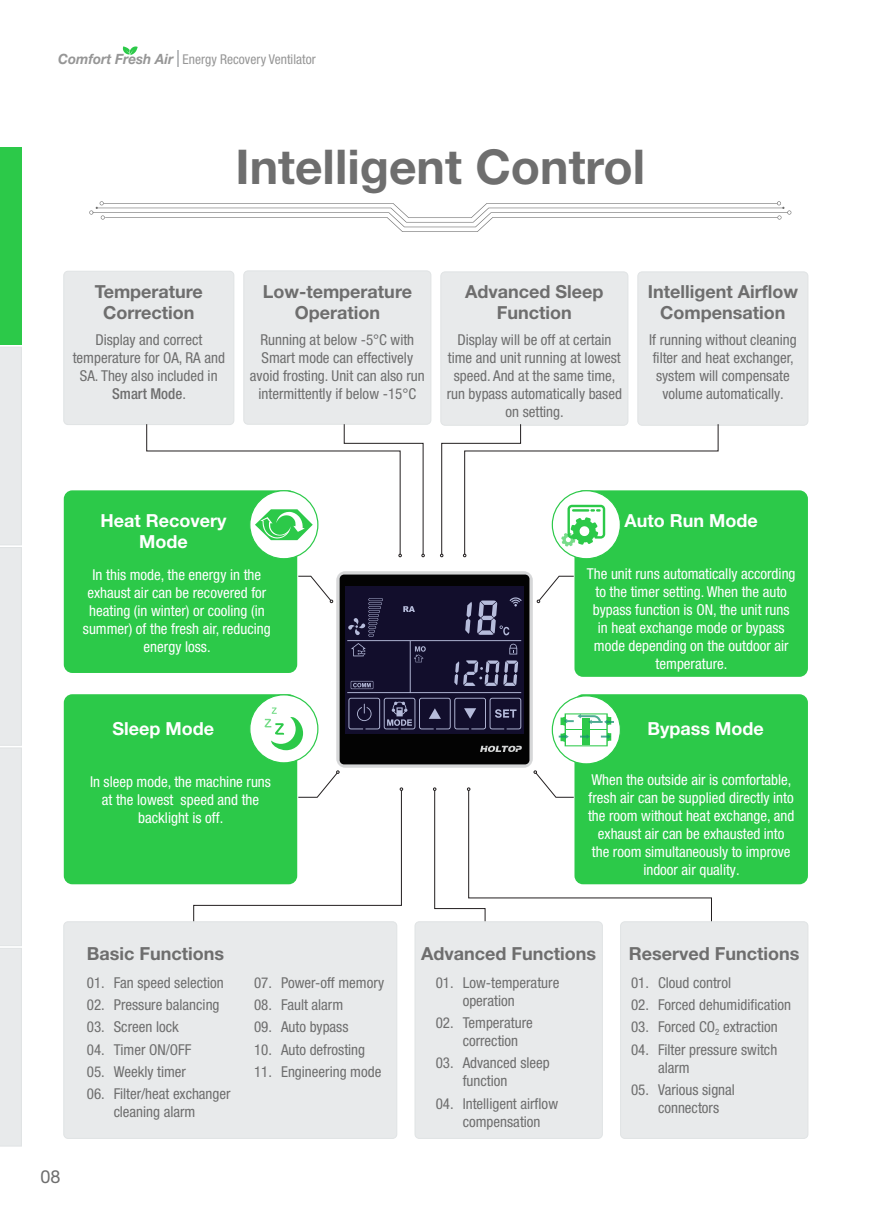
<style>
.page{position:relative;width:893px;height:1212px;background:#fff}
.page>*{position:absolute;margin:0;border:0;box-sizing:border-box;transform-origin:0 0}
.t1{font:700 48px "Helvetica Neue LT Pro";color:#6e6e6e}
.t2{font:700 18px/21px "Helvetica Neue LT Pro";color:#6e6e6e;text-align:center}
.t3{font:700 18px/21px "Helvetica Neue LT Pro";color:#fff;text-align:center}
.t4{font:18px "Helvetica Neue LT Pro";color:#6e6e6e}
.t5{font:condensed 15px/18px "Helvetica Neue LT Pro";color:#6e6e6e}
.t6{font:condensed 15px/18px "Helvetica Neue LT Pro";color:#fff;text-align:center}
.t7{font:condensed 13.5px "Helvetica Neue LT Pro";color:#969696}
.s1{font-weight:700;font-style:italic;font-stretch:normal;font-size:14.1px}
.s2{font-weight:500}
</style>
<div class="page">
<svg style="left:123px;top:46px;width:15px;height:9px"></svg>
<svg style="left:178px;top:51px;width:1px;height:16px"></svg>
<div style="left:0;top:147px;width:21px;height:197px;background:#2cc949"></div>
<div style="left:0;top:347px;width:22px;height:799px;background:#e8eaeb"></div>
<div style="left:336px;top:571px;width:197px;height:197px;background:linear-gradient(to right,#d6d7d8,#d6d7d8);border-radius:9px"></div>
<div style="left:340px;top:574px;width:189px;height:190px;background:#030303;border-radius:4px"></div>
<div style="left:345px;top:587px;width:179px;height:147px;background:#120e2c"></div>
<svg style="left:347px;top:597px;width:175px;height:132px"></svg>
<svg style="left:480px;top:746px;width:42px;height:6px"></svg>
<div style="left:64px;top:490px;width:233px;height:183px;background:#2cc949;border-radius:9px"></div>
<div style="left:415px;top:922px;width:187px;height:216px;background:#e8eaeb;border-radius:4px"></div>
<div style="left:415px;top:921px;width:188px;height:217px;border:1px solid #e0e3e4;border-radius:4px"></div>
<div style="left:621px;top:922px;width:187px;height:216px;background:#e8eaeb;border-radius:4px"></div>
<div style="left:620px;top:921px;width:188px;height:217px;border:1px solid #e0e3e4;border-radius:4px"></div>
<div style="left:574px;top:694px;width:234px;height:190px;background:#2cc949;border-radius:9px"></div>
<div style="left:574px;top:490px;width:234px;height:187px;background:#2cc949;border-radius:9px"></div>
<div style="left:244px;top:271px;width:187px;height:153px;background:#e8eaeb;border-radius:4px"></div>
<div style="left:244px;top:271px;width:187px;height:153px;border:1px solid #e0e3e4;border-radius:4px"></div>
<div style="left:638px;top:272px;width:170px;height:153px;background:#e8eaeb;border-radius:4px"></div>
<div style="left:638px;top:272px;width:170px;height:153px;border:1px solid #e0e3e4;border-radius:4px"></div>
<div style="left:441px;top:272px;width:187px;height:153px;background:#e8eaeb;border-radius:4px"></div>
<div style="left:441px;top:272px;width:187px;height:153px;border:1px solid #e0e3e4;border-radius:4px"></div>
<div style="left:64px;top:271px;width:170px;height:154px;background:#e8eaeb;border-radius:4px"></div>
<div style="left:64px;top:271px;width:170px;height:154px;border:1px solid #e0e3e4;border-radius:4px"></div>
<div style="left:552px;top:696px;width:68px;height:68px;background:#fff;border-radius:50%"></div>
<div style="left:552px;top:695px;width:69px;height:69px;border:1px solid #2cc949;border-radius:50%"></div>
<div style="left:64px;top:694px;width:233px;height:190px;background:#2cc949;border-radius:9px"></div>
<div style="left:250px;top:695px;width:68px;height:68px;background:#fff;border-radius:50%"></div>
<div style="left:249px;top:694px;width:69px;height:69px;border:1px solid #2cc949;border-radius:50%"></div>
<div style="left:64px;top:922px;width:333px;height:216px;background:#e8eaeb;border-radius:4px"></div>
<div style="left:64px;top:921px;width:333px;height:217px;border:1px solid #e0e3e4;border-radius:4px"></div>
<svg style="left:89px;top:201px;width:702px;height:31px"></svg>
<svg style="left:146px;top:424px;width:279px;height:133px"></svg>
<svg style="left:298px;top:576px;width:35px;height:27px"></svg>
<svg style="left:193px;top:770px;width:210px;height:162px"></svg>
<svg style="left:537px;top:576px;width:37px;height:27px"></svg>
<svg style="left:433px;top:770px;width:279px;height:162px"></svg>
<svg style="left:440px;top:424px;width:278px;height:133px"></svg>
<svg style="left:265px;top:707px;width:38px;height:43px"></svg>
<svg style="left:559px;top:713px;width:55px;height:33px"></svg>
<p class="t7" style="left:58px;top:51px;width:259px"><span class="s1">Comfort Fresh Air</span> Energy Recovery Ventilator</p>
<h1 class="t1" style="left:236px;top:136px;width:411px">Intelligent Control</h1>
<h3 class="t2" style="left:95px;top:280px;width:110px">Temperature<br>Correction</h3>
<p class="t5" style="left:73px;top:330px;width:154px;text-align:center">Display and correct temperature for OA, RA and<br>SA. They also included in<br><span class="s2">Smart Mode</span>.</p>
<h3 class="t2" style="left:263px;top:280px;width:151px">Low-temperature<br>Operation</h3>
<p class="t5" style="left:250px;top:330px;width:177px;text-align:center">Running at below -5°C with<br>Smart mode can effectively avoid frosting. Unit can also run intermittently if below -15°C</p>
<h3 class="t2" style="left:465px;top:280px;width:140px">Advanced Sleep<br>Function</h3>
<p class="t5" style="left:447px;top:330px;width:177px;text-align:center">Display will be off at certain time and unit running at lowest speed. And at the same time, run bypass automatically based on setting.</p>
<h3 class="t2" style="left:648px;top:280px;width:152px">Intelligent Airflow<br>Compensation</h3>
<p class="t5" style="left:649px;top:330px;width:149px;text-align:center">If running without cleaning filter and heat exchanger, system will compensate volume automatically.</p>
<h3 class="t3" style="left:100px;top:509px;width:128px">Heat Recovery<br>Mode</h3>
<p class="t6" style="left:83px;top:566px;width:189px">In this mode, the energy in the exhaust air can be recovered for heating (in winter) or cooling (in summer) of the fresh air, reducing energy loss.</p>
<h3 class="t3" style="left:113px;top:718px;width:103px">Sleep Mode</h3>
<p class="t6" style="left:90px;top:772px;width:182px">In sleep mode, the machine runs at the lowest speed and the backlight is off.</p>
<p class="t4" style="left:41px;top:1165px;width:22px">08</p>
<h3 class="t2" style="left:87px;top:942px;width:139px">Basic Functions</h3>
<p class="t5" style="left:87px;top:973px;width:138px">01. Fan speed selection</p>
<p class="t5" style="left:87px;top:996px;width:134px">02. Pressure balancing</p>
<p class="t5" style="left:87px;top:1018px;width:93px">03. Screen lock</p>
<p class="t5" style="left:87px;top:1040px;width:106px">04. Timer ON/OFF</p>
<p class="t5" style="left:87px;top:1062px;width:101px">05. Weekly timer</p>
<p class="t5" style="left:87px;top:1085px;width:145px;text-align:center">06. Filter/heat exchanger cleaning alarm</p>
<p class="t5" style="left:254px;top:973px;width:132px">07. Power-off memory</p>
<p class="t5" style="left:254px;top:996px;width:91px">08. Fault alarm</p>
<p class="t5" style="left:254px;top:1018px;width:96px">09. Auto bypass</p>
<p class="t5" style="left:254px;top:1040px;width:113px">10. Auto defrosting</p>
<p class="t5" style="left:254px;top:1062px;width:129px">11. Engineering mode</p>
<h3 class="t3" style="left:624px;top:509px;width:135px">Auto Run Mode</h3>
<p class="t6" style="left:587px;top:564px;width:210px">The unit runs automatically according to the timer setting. When the auto bypass function is ON, the unit runs in heat exchange mode or bypass mode depending on the outdoor air temperature.</p>
<h3 class="t3" style="left:647px;top:718px;width:118px">Bypass Mode</h3>
<p class="t6" style="left:588px;top:770px;width:208px">When the outside air is comfortable, fresh air can be supplied directly into the room without heat exchange, and exhaust air can be exhausted into the room simultaneously to improve indoor air quality.</p>
<h3 class="t2" style="left:421px;top:942px;width:177px">Advanced Functions</h3>
<p class="t5" style="left:463px;top:973px;width:98px;text-indent:-27px">01. Low-temperature operation</p>
<p class="t5" style="left:463px;top:1014px;width:72px;text-indent:-27px">02. Temperature correction</p>
<p class="t5" style="left:463px;top:1054px;width:89px;text-indent:-27px">03. Advanced sleep function</p>
<p class="t5" style="left:463px;top:1094px;width:97px;text-indent:-27px">04. Intelligent airflow compensation</p>
<h3 class="t2" style="left:629px;top:942px;width:172px">Reserved Functions</h3>
<p class="t5" style="left:631px;top:973px;width:102px">01. Cloud control</p>
<p class="t5" style="left:631px;top:996px;width:162px">02. Forced dehumidification</p>
<p class="t5" style="left:631px;top:1018px;width:148px">03. Forced CO<sub>2</sub> extraction</p>
<p class="t5" style="left:658px;top:1040px;width:121px;text-indent:-27px">04. Filter pressure switch alarm</p>
<p class="t5" style="left:658px;top:1080px;width:78px;text-indent:-27px">05. Various signal connectors</p>
</div>
